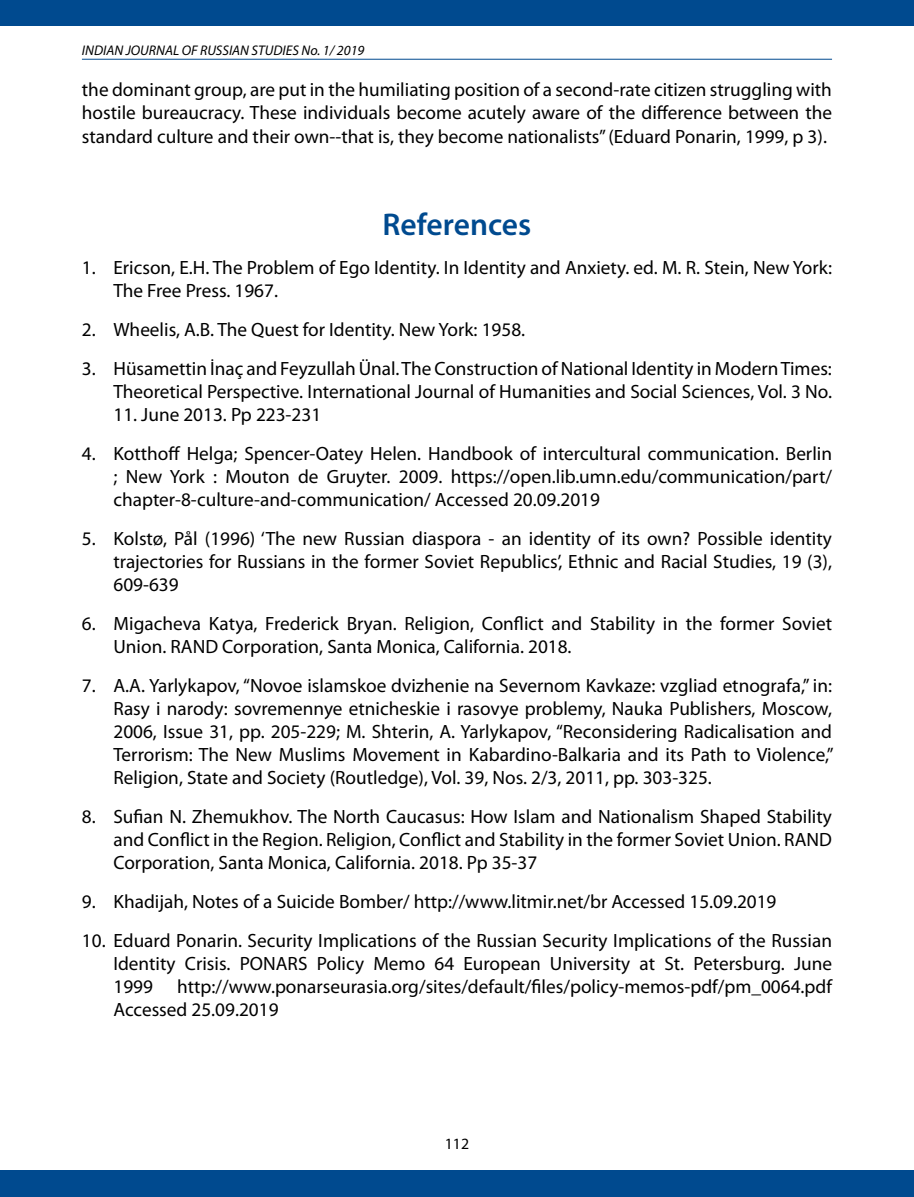
<style>
.page{position:relative;width:914px;height:1197px;background:#fff}
.page>*{position:absolute;margin:0;border:0;box-sizing:border-box;transform-origin:0 0}
.t1{font:600 31.5px "Myriad Pro";color:#004a8f}
.t2{font:19.25px/23.1px "Myriad Pro";color:#000;text-align:justify}
.t3{font:15.75px "Myriad Pro";color:#000}
.t4{font:italic 14px "Myriad Pro";color:#000}
</style>
<div class="page">
<hr style="left:82px;top:59px;width:750px;height:1px;background:#004a8f">
<div style="left:0;top:1171px;width:914px;height:26px;background:#004a8f"></div>
<div style="left:0;top:0;width:914px;height:26px;background:#004a8f"></div>
<p class="t4" style="left:82px;top:42px;width:284px">INDIAN JOURNAL OF RUSSIAN STUDIES No. 1/ 2019</p>
<p class="t2" style="left:82px;top:78px;width:751px">the dominant group, are put in the humiliating position of a second-rate citizen struggling with hostile bureaucracy. These individuals become acutely aware of the difference between the standard culture and their own--that is, they become nationalists” (Eduard Ponarin, 1999, p 3).</p>
<h1 class="t1" style="left:382px;top:204px;width:150px">References</h1>
<p class="t2" style="left:113px;top:255px;width:720px;text-indent:-31px">1. Ericson, E.H. The Problem of Ego Identity. In Identity and Anxiety. ed. M. R. Stein, New York:<br>The Free Press. 1967.</p>
<p class="t2" style="left:82px;top:317px;width:445px">2. Wheelis, A.B. The Quest for Identity. New York: 1958.</p>
<p class="t2" style="left:82px;top:356px;width:751px;text-align:right">3. Hüsamettin İnaç and Feyzullah Ünal. The Construction of National Identity in Modern Times:<br>Theoretical Perspective. International Journal of Humanities and Social Sciences, Vol. 3 No.</p>
<p class="t2" style="left:113px;top:402px;width:209px">11. June 2013. Pp 223-231</p>
<p class="t2" style="left:113px;top:441px;width:720px;text-indent:-31px">4. Kotthoff Helga; Spencer-Oatey Helen. Handbook of intercultural communication. Berlin ; New York : Mouton de Gruyter. 2009. https://open.lib.umn.edu/communication/part/ chapter-8-culture-and-communication/ Accessed 20.09.2019</p>
<p class="t2" style="left:113px;top:526px;width:720px;text-indent:-31px">5. Kolstø, Pål (1996) ‘The new Russian diaspora - an identity of its own? Possible identity trajectories for Russians in the former Soviet Republics’, Ethnic and Racial Studies, 19 (3), 609-639</p>
<p class="t2" style="left:113px;top:611px;width:720px;text-indent:-31px">6. Migacheva Katya, Frederick Bryan. Religion, Conflict and Stability in the former Soviet<br>Union. RAND Corporation, Santa Monica, California. 2018.</p>
<p class="t2" style="left:113px;top:673px;width:721px;text-indent:-31px">7. A.A. Yarlykapov, “Novoe islamskoe dvizhenie na Severnom Kavkaze: vzgliad etnografa,” in:<br>Rasy i narody: sovremennye etnicheskie i rasovye problemy, Nauka Publishers, Moscow, 2006, Issue 31, pp. 205-229; M. Shterin, A. Yarlykapov, “Reconsidering Radicalisation and Terrorism: The New Muslims Movement in Kabardino-Balkaria and its Path to Violence,” Religion, State and Society (Routledge), Vol. 39, Nos. 2/3, 2011, pp. 303-325.</p>
<p class="t2" style="left:113px;top:805px;width:720px;text-indent:-31px">8. Sufian N. Zhemukhov. The North Caucasus: How Islam and Nationalism Shaped Stability and Conflict in the Region. Religion, Conflict and Stability in the former Soviet Union. RAND Corporation, Santa Monica, California. 2018. Pp 35-37</p>
<p class="t2" style="left:82px;top:890px;width:696px">9. Khadijah, Notes of a Suicide Bomber/ http://www.litmir.net/br Accessed 15.09.2019</p>
<p class="t2" style="left:113px;top:928px;width:720px;text-indent:-31px">10. Eduard Ponarin. Security Implications of the Russian Security Implications of the Russian Identity Crisis. PONARS Policy Memo 64 European University at St. Petersburg. June 1999</p>
<p class="t2" style="left:113px;top:975px;width:720px;text-indent:64px">http://www.ponarseurasia.org/sites/default/files/policy-memos-pdf/pm_0064.pdf<br>Accessed 25.09.2019</p>
<p class="t3" style="left:445px;top:1134px;width:26px">112</p>
</div>
